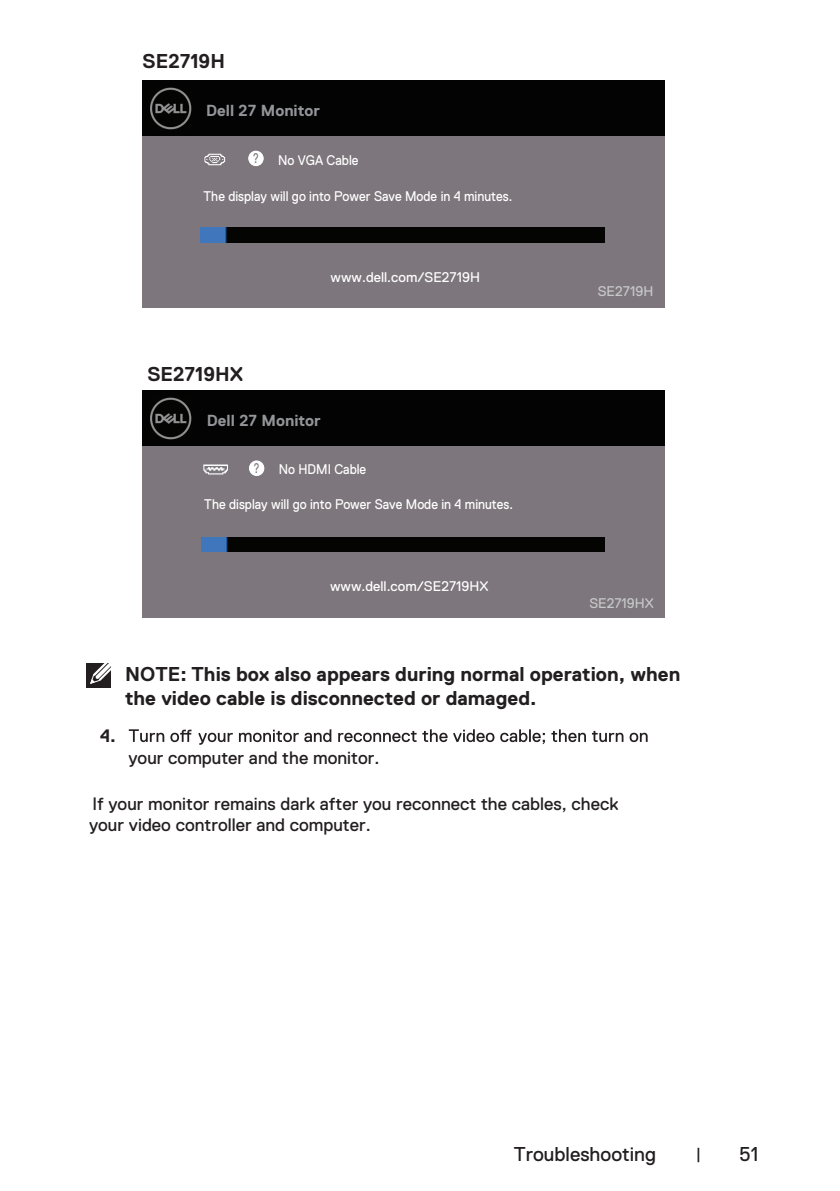
<style>
.page{position:relative;width:840px;height:1191px;background:#fff}
.page>*{position:absolute;margin:0;border:0;box-sizing:border-box;transform-origin:0 0}
.t1{font:700 20px/24px "Dell Replica";color:#231f20}
.t2{font:20px "Dell Replica";color:#231f20}
.t3{font:18px/21.6px "Dell Replica";color:#231f20}
.t4{font:700 18px "Dell Replica";color:#231f20}
.t5{font:700 16px "Dell Replica";color:#939598}
.t6{font:16px "Dell Replica";color:#231f20}
.t7{font:14px "Dell Replica";color:#fff;scale:.92 1}
.t8{font:14px "Dell Replica";color:#fff}
.t9{font:14px "Dell Replica";color:#c7c8ca}
.t10{font:14px "Dell Replica";color:#7d767c;scale:.73 1}
</style>
<div class="page">
<div style="left:142px;top:108px;width:522px;height:200px;background:#7d767c"></div>
<div style="left:141px;top:81px;width:523px;height:55px;background:#030303"></div>
<div style="left:248px;top:151px;width:15px;height:15px;background:#fff;border-radius:50%"></div>
<div style="left:201px;top:227px;width:402px;height:15px;background:#040503"></div>
<img style="left:150px;top:88px;width:41px;height:41px">
<img style="left:204px;top:153px;width:22px;height:13px">
<div style="left:142px;top:418px;width:522px;height:200px;background:#7d767c"></div>
<div style="left:142px;top:390px;width:522px;height:56px;background:#030303"></div>
<svg style="left:249px;top:460px;width:15px;height:15px"></svg>
<div style="left:249px;top:461px;width:15px;height:15px;background:#fff;border-radius:50%"></div>
<div style="left:201px;top:537px;width:403px;height:15px;background:#040503"></div>
<img style="left:150px;top:398px;width:42px;height:41px">
<img style="left:203px;top:464px;width:25px;height:11px">
<div style="left:87px;top:663px;width:24px;height:24px;background:#231f20"></div>
<svg style="left:90px;top:663px;width:21px;height:21px"></svg>
<svg style="left:129px;top:729px;width:518px;height:16px"></svg>
<p class="t1" style="left:142px;top:49px;width:84px">SE2719H</p>
<p class="t5" style="left:206px;top:102px;width:115px">Dell 27 Monitor</p>
<p class="t10" style="left:253px;top:150px;width:10px">?</p>
<p class="t7" style="left:278px;top:152px;width:89px">No VGA Cable</p>
<p class="t7" style="left:203px;top:189px;width:337px">The display will go into Power Save Mode in 4 minutes.</p>
<p class="t8" style="left:330px;top:269px;width:151px">www.dell.com/SE2719H</p>
<p class="t1" style="left:147px;top:362px;width:97px">SE2719HX</p>
<p class="t5" style="left:207px;top:412px;width:115px">Dell 27 Monitor</p>
<p class="t10" style="left:253px;top:460px;width:10px">?</p>
<p class="t7" style="left:279px;top:462px;width:96px">No HDMI Cable</p>
<p class="t7" style="left:204px;top:496px;width:337px">The display will go into Power Save Mode in 4 minutes.</p>
<p class="t8" style="left:330px;top:578px;width:160px">www.dell.com/SE2719HX</p>
<p class="t9" style="left:597px;top:284px;width:57px">SE2719H</p>
<p class="t9" style="left:589px;top:595px;width:66px">SE2719HX</p>
<p class="t4" style="left:100px;top:725px;width:18px">4.</p>
<p class="t1" style="left:125px;top:662px;width:556px">NOTE: This box also appears during normal operation, when the video cable is disconnected or damaged.</p>
<p class="t3" style="left:128px;top:746px;width:252px">your computer and the monitor.</p>
<p class="t3" style="left:89px;top:792px;width:530px">If your monitor remains dark after you reconnect the cables, check your video controller and computer.</p>
<p class="t2" style="left:513px;top:1142px;width:144px">Troubleshooting</p>
<p class="t6" style="left:695px;top:1144px;width:7px">|</p>
<p class="t2" style="left:738px;top:1142px;width:21px">51</p>
</div>
